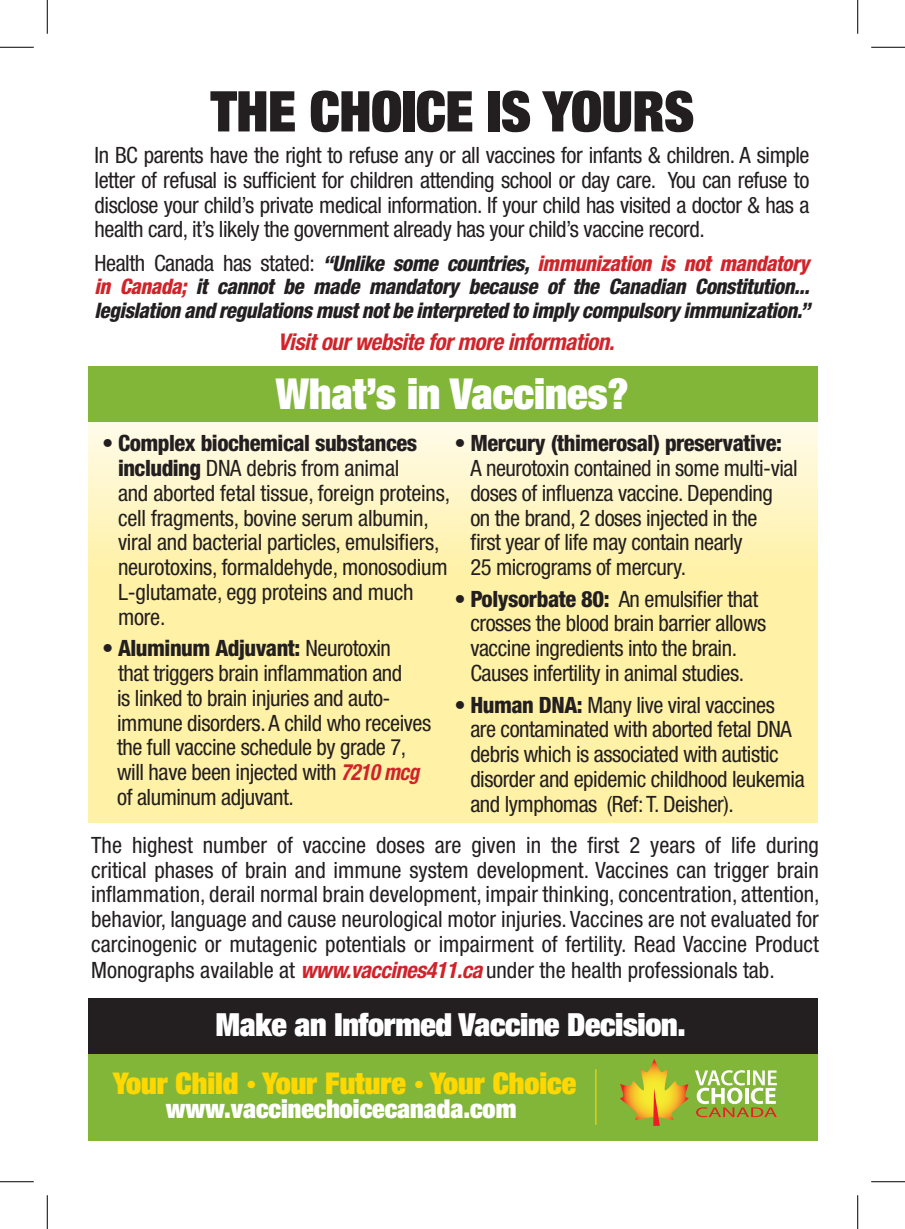
<style>
.page{position:relative;width:905px;height:1229px;background:#fff}
.page>*{position:absolute;margin:0;border:0;box-sizing:border-box;transform-origin:0 0}
.t1{font:900 condensed 56.25px "Helvetica Neue LT Std";letter-spacing:-.01em;color:#231f20}
.t2{font:900 condensed 42.75px "Helvetica Neue LT Std";color:#fff}
.t3{font:900 condensed 31.95px "Helvetica Neue LT Std";letter-spacing:-.01em;color:#fff}
.t4{font:900 condensed 30.15px "Helvetica Neue LT Std";color:#ffd801}
.t5{font:900 condensed 26.1px "Helvetica Neue LT Std";color:#fff}
.t6{font:italic 700 condensed 22.95px "Helvetica Neue LT Std";letter-spacing:-.02em;color:#d1232a}
.t7{font:condensed 22.5px/24.8px "Helvetica Neue LT Std";letter-spacing:-.02em;color:#231f20}
.t8{font:italic 800 condensed 21.38px/23.8px "Helvetica Neue LT Std";letter-spacing:-.02em;color:#231f20;text-align:justify}
.s1{font-weight:400;font-style:normal;font-size:22.5px}
.s2{color:#d1232a}
.s3{font-weight:800}
.s4{font-weight:700;font-style:italic;color:#d1232a}
.s5{font-size:21.15px}
</style>
<div class="page">
<svg style="left:88px;top:422px;width:729px;height:401px;background:#fff2b2"></svg>
<div style="left:88px;top:999px;width:729px;height:142px;background:#81b639"></div>
<div style="left:88px;top:366px;width:729px;height:56px;background:#81b639"></div>
<div style="left:88px;top:997px;width:729px;height:56px;background:#231f20"></div>
<svg style="left:620px;top:1059px;width:68px;height:66px"></svg>
<svg style="left:695px;top:1070px;width:81px;height:47px"></svg>
<hr style="left:595px;top:1069px;width:1px;height:55px;background:#ffd801">
<hr style="left:0;top:47px;width:34px;height:1px;background:#000">
<hr style="left:871px;top:47px;width:33px;height:1px;background:#000">
<hr style="left:0;top:1181px;width:34px;height:1px;background:#000">
<hr style="left:871px;top:1181px;width:33px;height:1px;background:#000">
<hr style="left:47px;top:0;width:1px;height:34px;background:#000">
<hr style="left:47px;top:1195px;width:1px;height:33px;background:#000">
<hr style="left:857px;top:0;width:1px;height:34px;background:#000">
<hr style="left:857px;top:1195px;width:1px;height:33px;background:#000">
<p class="t1" style="left:211px;top:75px;width:485px">THE CHOICE IS YOURS</p>
<p class="t7" style="left:94px;top:142px;width:716px;text-align:justify">In BC parents have the right to refuse any or all vaccines for infants &amp; children. A simple letter of refusal is sufficient for children attending school or day care. You can refuse to disclose your child’s private medical information. If your child has visited a doctor &amp; has a health card, it’s likely the government already has your child’s vaccine record.</p>
<p class="t8" style="left:94px;top:251px;width:717px"><span class="s1">Health Canada has stated:</span> “Unlike some countries, <span class="s2">immunization is not mandatory in Canada;</span> it cannot be made mandatory because of the Canadian Constitution... legislation and regulations must not be interpreted to imply compulsory immunization.”</p>
<p class="t6" style="left:278px;top:327px;width:338px">Visit our website for more information.</p>
<p class="t2" style="left:276px;top:366px;width:354px">What’s in Vaccines?</p>
<p class="t7" style="left:118px;top:431px;width:333px;text-indent:-16px">• <span class="s3">Complex biochemical substances including</span> DNA debris from animal<br>and aborted fetal tissue, foreign proteins, cell fragments, bovine serum albumin, viral and bacterial particles, emulsifiers, neurotoxins, formaldehyde, monosodium L-glutamate, egg proteins and much more.</p>
<p class="t7" style="left:118px;top:635px;width:286px;text-indent:-16px">• <span class="s3">Aluminum Adjuvant:</span> Neurotoxin that triggers brain inflammation and</p>
<p class="t7" style="left:117px;top:685px;width:315px">is linked to brain injuries and auto&shy;immune disorders. A child who receives the full vaccine schedule by grade 7, will have been injected with <span class="s4">7210 mcg </span>of aluminum adjuvant.</p>
<p class="t7" style="left:470px;top:431px;width:329px;text-indent:-16px">• <span class="s3">Mercury (thimerosal) preservative:<br></span>A neurotoxin contained in some multi-vial doses of influenza vaccine. Depending on the brand, 2 doses injected in the<br>first year of life may contain nearly<br>25 micrograms of mercury.</p>
<p class="t7" style="left:470px;top:586px;width:297px;text-indent:-16px">• <span class="s3">Polysorbate 80:</span> An emulsifier that crosses the blood brain barrier allows vaccine ingredients into the brain.<br>Causes infertility in animal studies.</p>
<p class="t7" style="left:470px;top:692px;width:336px;text-indent:-16px">• <span class="s3">Human DNA:</span> Many live viral vaccines are contaminated with aborted fetal DNA debris which is associated with autistic disorder and epidemic childhood leukemia and lymphomas (Ref: T. Deisher).</p>
<p class="t7" style="left:91px;top:832px;width:730px;text-align:justify">The highest number of vaccine doses are given in the first 2 years of life during critical phases of brain and immune system development. Vaccines can trigger brain inflammation, derail normal brain development, impair thinking, concentration, attention, behavior, language and cause neurological motor injuries. Vaccines are not evaluated for carcinogenic or mutagenic potentials or impairment of fertility. Read Vaccine Product Monographs available at <span class="s4">www.vaccines411.ca</span> under the health professionals tab.</p>
<p class="t3" style="left:215px;top:1004px;width:471px">Make an Informed Vaccine Decision.</p>
<p class="t4" style="left:113px;top:1063px;width:465px">Your Child <span class="s5">•</span> Your Future <span class="s5">•</span> Your Choice</p>
<p class="t5" style="left:166px;top:1091px;width:352px">www.vaccinechoicecanada.com</p>
</div>
